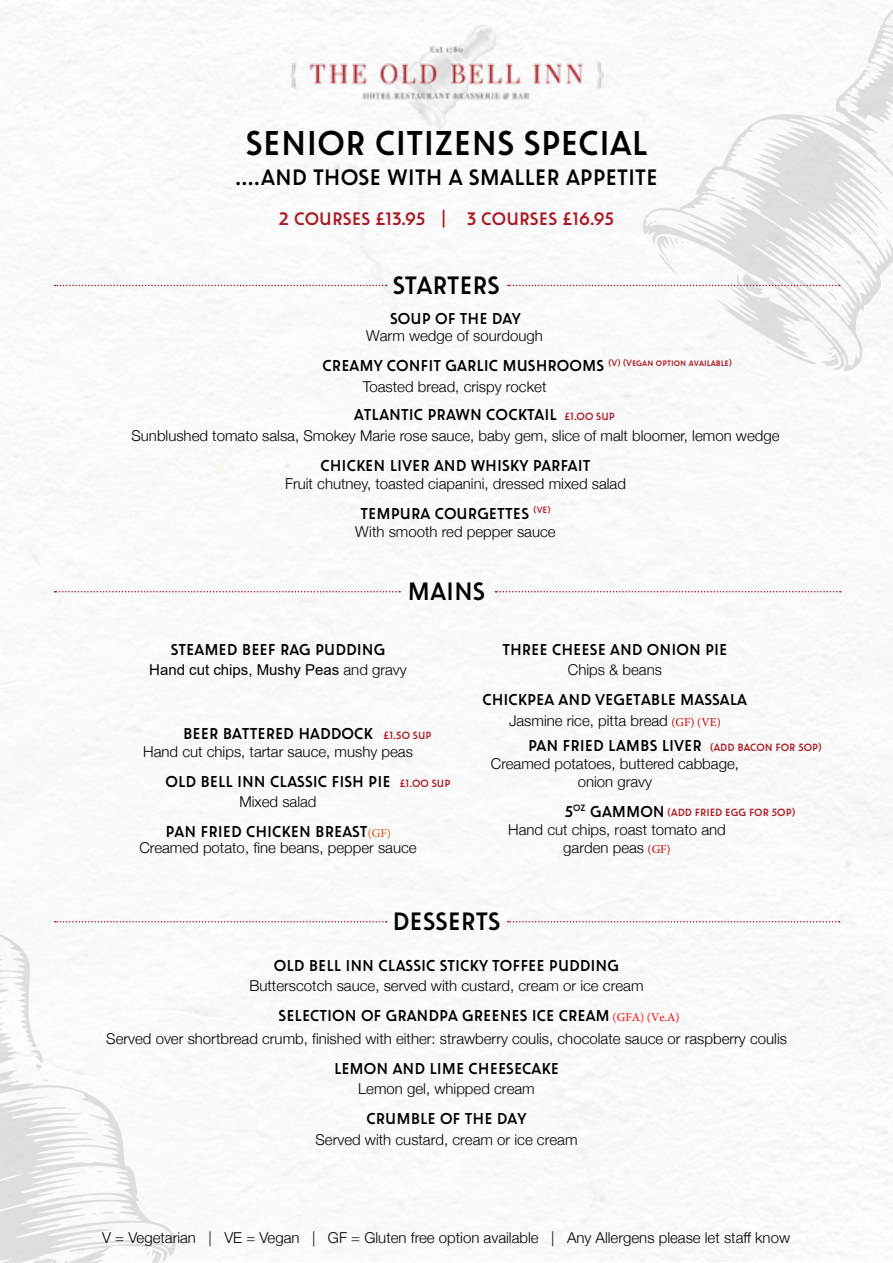
<style>
.page{position:relative;width:893px;height:1263px;background:#fff}
.page>*{position:absolute;margin:0;border:0;box-sizing:border-box;transform-origin:0 0}
.t1{font:39.3px "Oskar Two";color:#000}
.t2{font:28.65px "Oskar Two";color:#000}
.t3{font:25.5px "Oskar Two";color:#000}
.t4{font:20.7px "Oskar Two";color:#aa1922}
.t5{font:18px "Oskar Two";color:#000}
.t6{font:300 15px/18px "Helvetica Neue";color:#000;text-align:center}
.t7{font:15px "Arial";color:#000}
.t8{font:12px "Oskar Two";color:#aa1922}
.s1{font-family:"Helvetica Neue";font-weight:300}
.s2{font-family:"Minion Pro";font-size:12px;color:#dd4800}
.s3{font-family:"Minion Pro";font-weight:400;font-size:12px;color:#c40000}
.s4{font-family:"Minion Pro";font-size:12px;color:#f00}
</style>
<div class="page">
<img style="left:0;top:0;width:893px;height:1262px">
<svg style="left:0;top:932px;width:177px;height:331px"></svg>
<svg style="left:640px;top:114px;width:253px;height:258px"></svg>
<svg style="left:836px;top:0;width:57px;height:135px"></svg>
<svg style="left:887px;top:158px;width:3px;height:4px"></svg>
<svg style="left:890px;top:143px;width:3px;height:7px"></svg>
<svg style="left:856px;top:260px;width:5px;height:5px"></svg>
<svg style="left:725px;top:195px;width:10px;height:5px"></svg>
<svg style="left:55px;top:591px;width:345px;height:1px"></svg>
<svg style="left:495px;top:591px;width:346px;height:1px"></svg>
<img style="left:290px;top:25px;width:313px;height:107px">
<svg style="left:55px;top:921px;width:332px;height:1px"></svg>
<svg style="left:55px;top:285px;width:332px;height:1px"></svg>
<svg style="left:508px;top:921px;width:332px;height:1px"></svg>
<svg style="left:508px;top:236px;width:339px;height:135px"></svg>
<h1 class="t1" style="left:246px;top:121px;width:403px">SENIOR CITIZENS SPECIAL</h1>
<h3 class="t3" style="left:235px;top:163px;width:424px">….AND THOSE WITH A SMALLER APPETITE</h3>
<h3 class="t4" style="left:279px;top:207px;width:337px">2 COURSES £13.95 | 3 COURSES £16.95</h3>
<h2 class="t2" style="left:393px;top:269px;width:108px">STARTERS</h2>
<p class="t5" style="left:390px;top:308px;width:132px">SOUP OF THE DAY</p>
<p class="t6" style="left:366px;top:326px;width:178px">Warm wedge of sourdough</p>
<p class="t5" style="left:323px;top:356px;width:411px">CREAMY CONFIT GARLIC MUSHROOMS <sup>(V)</sup> <sup>(Vegan</sup> <sup>option</sup> <sup>available)</sup></p>
<p class="t6" style="left:363px;top:377px;width:185px">Toasted bread, crispy rocket</p>
<p class="t5" style="left:354px;top:404px;width:204px">ATLANTIC PRAWN COCKTAIL</p>
<p class="t6" style="left:131px;top:426px;width:650px">Sunblushed tomato salsa, Smokey Marie rose sauce, baby gem, slice of malt bloomer, lemon wedge</p>
<p class="t5" style="left:320px;top:456px;width:272px">CHICKEN LIVER AND WHISKY PARFAIT</p>
<p class="t6" style="left:285px;top:474px;width:342px">Fruit chutney, toasted ciapanini, dressed mixed salad</p>
<p class="t5" style="left:360px;top:504px;width:191px">TEMPURA COURGETTES <sup>(VE)</sup></p>
<p class="t6" style="left:355px;top:522px;width:202px">With smooth red pepper sauce</p>
<p class="t8" style="left:564px;top:409px;width:52px">£1.00 SUP</p>
<h2 class="t2" style="left:408px;top:576px;width:79px">MAINS</h2>
<p class="t5" style="left:171px;top:639px;width:216px">STEAMED BEEF RAG PUDDING</p>
<p class="t7" style="left:149px;top:660px;width:259px">Hand cut chips, Mushy Peas <span class="s1">and gravy</span></p>
<p class="t5" style="left:183px;top:723px;width:191px">BEER BATTERED HADDOCK</p>
<p class="t6" style="left:143px;top:741px;width:271px">Hand cut chips, tartar sauce, mushy peas</p>
<p class="t5" style="left:165px;top:771px;width:227px">OLD BELL INN CLASSIC FISH PIE</p>
<p class="t6" style="left:240px;top:792px;width:79px">Mixed salad</p>
<p class="t5" style="left:165px;top:822px;width:227px">PAN FRIED CHICKEN BREAST<span class="s2">(GF)</span></p>
<p class="t6" style="left:139px;top:837px;width:279px">Creamed potato, fine beans, pepper sauce</p>
<p class="t8" style="left:384px;top:728px;width:49px">£1.50 SUP</p>
<p class="t8" style="left:400px;top:776px;width:52px">£1.00 SUP</p>
<p class="t5" style="left:502px;top:639px;width:227px">THREE CHEESE AND ONION PIE</p>
<p class="t6" style="left:568px;top:660px;width:96px">Chips &amp; beans</p>
<p class="t5" style="left:482px;top:690px;width:266px">CHICKPEA AND VEGETABLE MASSALA</p>
<p class="t6" style="left:509px;top:710px;width:213px">Jasmine rice, pitta bread <span class="s3">(GF) (VE)</span></p>
<p class="t5" style="left:528px;top:735px;width:175px">PAN FRIED LAMBS LIVER</p>
<p class="t6" style="left:491px;top:753px;width:250px">Creamed potatoes, buttered cabbage, onion gravy</p>
<p class="t5" style="left:565px;top:801px;width:101px">5<sup>OZ</sup> GAMMON</p>
<p class="t6" style="left:508px;top:819px;width:219px">Hand cut chips, roast tomato and garden peas <span class="s3">(GF)</span></p>
<p class="t8" style="left:710px;top:741px;width:113px">(ADD BACON FOR 50P)</p>
<p class="t8" style="left:668px;top:806px;width:129px">(ADD FRIED EGG FOR 50P)</p>
<h2 class="t2" style="left:392px;top:906px;width:110px">DESSERTS</h2>
<p class="t5" style="left:274px;top:955px;width:347px">OLD BELL INN CLASSIC STICKY TOFFEE PUDDING</p>
<p class="t6" style="left:249px;top:976px;width:396px">Butterscotch sauce, served with custard, cream or ice cream</p>
<p class="t5" style="left:279px;top:1006px;width:403px">SELECTION OF GRANDPA GREENES ICE CREAM <span class="s4">(GFA) (Ve.A)</span></p>
<p class="t6" style="left:106px;top:1028px;width:682px">Served over shortbread crumb, finished with either: strawberry coulis, chocolate sauce or raspberry coulis</p>
<p class="t5" style="left:334px;top:1058px;width:226px">LEMON AND LIME CHEESECAKE</p>
<p class="t6" style="left:358px;top:1079px;width:178px">Lemon gel, whipped cream</p>
<p class="t5" style="left:366px;top:1109px;width:162px">CRUMBLE OF THE DAY</p>
<p class="t6" style="left:315px;top:1129px;width:264px">Served with custard, cream or ice cream</p>
<p class="t6" style="left:102px;top:1227px;width:689px">V = Vegetarian | VE = Vegan | GF = Gluten free option available | Any Allergens please let staff know</p>
</div>
